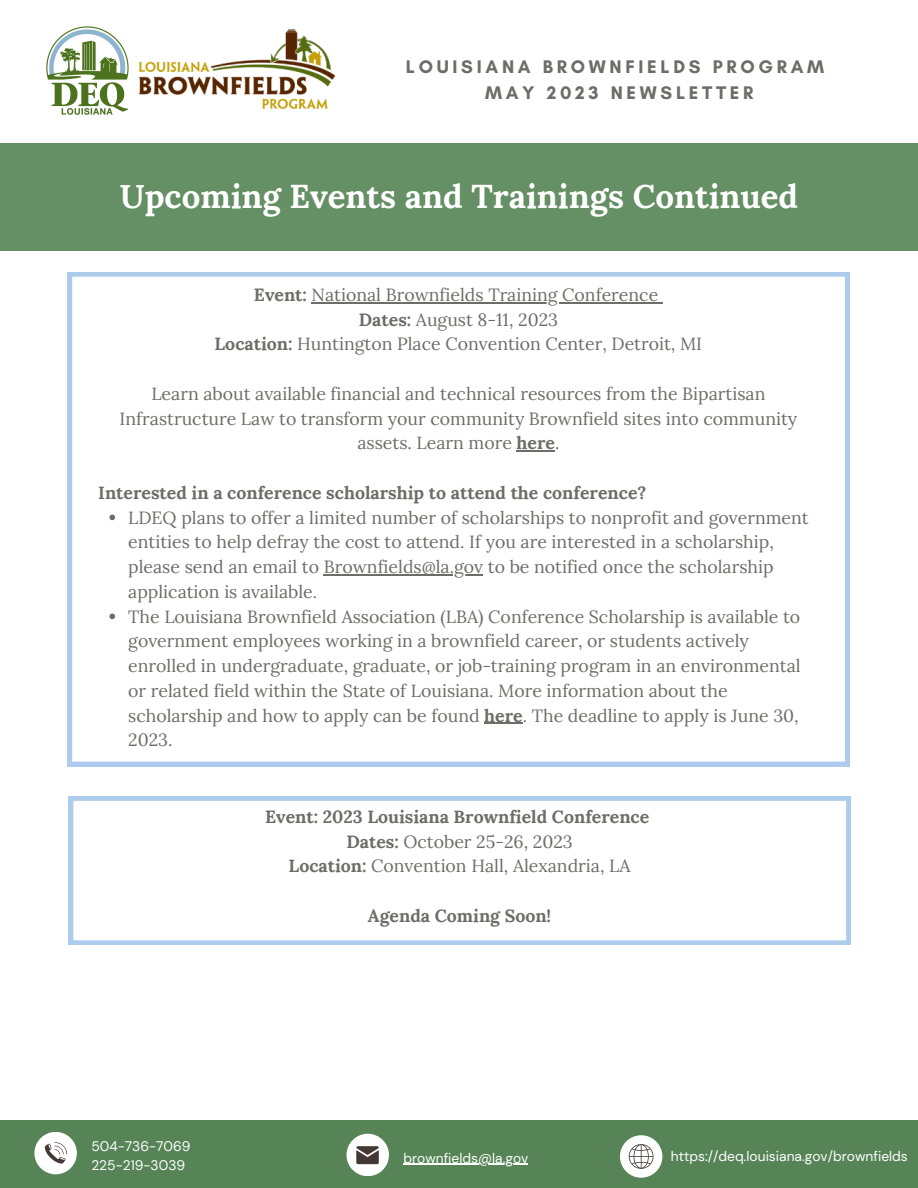
<style>
.page{position:relative;width:918px;height:1188px;background:#fff}
.page>*{position:absolute;margin:0;border:0;box-sizing:border-box;transform-origin:0 0}
.t1{font:700 33px "Lora";color:#fff}
.t2{font:700 18.6px "Glacial Indifference";letter-spacing:.2em;color:#6d6d67}
.t3{font:17.7px/24.8px "Lora";color:#6d6d67}
.t4{font:700 17.7px "Lora";color:#6d6d67}
.t5{font:13.8px "DM Sans";color:#fff}
.s1{font-weight:700}
</style>
<div class="page">
<img style="left:46px;top:26px;width:83px;height:89px">
<img style="left:138px;top:29px;width:198px;height:80px">
<div style="left:0;top:143px;width:918px;height:108px;background:#658f64"></div>
<svg style="left:68px;top:272px;width:782px;height:494px"></svg>
<svg style="left:109px;top:515px;width:6px;height:5px"></svg>
<hr style="left:324px;top:574px;width:159px;height:1px;background:#6d6d67">
<svg style="left:109px;top:614px;width:6px;height:5px"></svg>
<hr style="left:484px;top:723px;width:39px;height:1px;background:#6d6d67">
<hr style="left:312px;top:302px;width:346px;height:1px;background:#6d6d67">
<hr style="left:517px;top:450px;width:38px;height:2px;background:#6d6d67">
<div style="left:310px;top:1120px;width:302px;height:68px;background:#568456"></div>
<div style="left:0;top:1120px;width:309px;height:68px;background:#568456"></div>
<div style="left:612px;top:1120px;width:306px;height:68px;background:#568456"></div>
<div style="left:34px;top:1132px;width:43px;height:42px;background:#fff;border-radius:50%"></div>
<svg style="left:45px;top:1142px;width:22px;height:22px"></svg>
<div style="left:347px;top:1134px;width:42px;height:42px;background:#fff;border-radius:50%"></div>
<svg style="left:356px;top:1146px;width:23px;height:18px"></svg>
<div style="left:620px;top:1135px;width:42px;height:43px;background:#fff;border-radius:50%"></div>
<svg style="left:629px;top:1144px;width:25px;height:25px"></svg>
<hr style="left:403px;top:1164px;width:125px;height:1px;background:#fff">
<svg style="left:69px;top:796px;width:782px;height:149px"></svg>
<p class="t2" style="left:406px;top:56px;width:420px">LOUISIANA BROWNFIELDS PROGRAM</p>
<p class="t2" style="left:485px;top:81px;width:270px">MAY 2023 NEWSLETTER</p>
<p class="t1" style="left:120px;top:174px;width:680px">Upcoming Events and Trainings Continued</p>
<p class="t3" style="left:254px;top:282px;width:406px"><span class="s1">Event:</span> National Brownfields Training Conference</p>
<p class="t3" style="left:359px;top:307px;width:201px"><span class="s1">Dates:</span> August 8-11, 2023</p>
<p class="t3" style="left:215px;top:331px;width:489px"><span class="s1">Location:</span> Huntington Place Convention Center, Detroit, MI</p>
<p class="t3" style="left:120px;top:381px;width:679px;text-align:center">Learn about available financial and technical resources from the Bipartisan<br>Infrastructure Law to transform your community Brownfield sites into community assets. Learn more <span class="s1">here</span>.</p>
<p class="t4" style="left:98px;top:481px;width:550px">Interested in a conference scholarship to attend the conference?</p>
<p class="t3" style="left:128px;top:505px;width:682px">LDEQ plans to offer a limited number of scholarships to nonprofit and government entities to help defray the cost to attend. If you are interested in a scholarship, please send an email to Brownfields@la.gov to be notified once the scholarship application is available.</p>
<p class="t3" style="left:128px;top:604px;width:674px">The Louisiana Brownfield Association (LBA) Conference Scholarship is available to government employees working in a brownfield career, or students actively enrolled in undergraduate, graduate, or job-training program in an environmental or related field within the State of Louisiana. More information about the scholarship and how to apply can be found <span class="s1">here</span>. The deadline to apply is June 30, 2023.</p>
<p class="t4" style="left:265px;top:805px;width:386px">Event: 2023 Louisiana Brownfield Conference</p>
<p class="t3" style="left:346px;top:829px;width:228px"><span class="s1">Dates:</span> October 25-26, 2023</p>
<p class="t3" style="left:289px;top:853px;width:343px"><span class="s1">Location:</span> Convention Hall, Alexandria, LA</p>
<p class="t4" style="left:368px;top:904px;width:185px">Agenda Coming Soon!</p>
<p class="t5" style="left:91px;top:1137px;width:101px">504-736-7069</p>
<p class="t5" style="left:91px;top:1157px;width:95px">225-219-3039</p>
<p class="t5" style="left:403px;top:1149px;width:126px">brownfields@la.gov</p>
<p class="t5" style="left:671px;top:1147px;width:239px">https://deq.louisiana.gov/brownfields</p>
</div>
